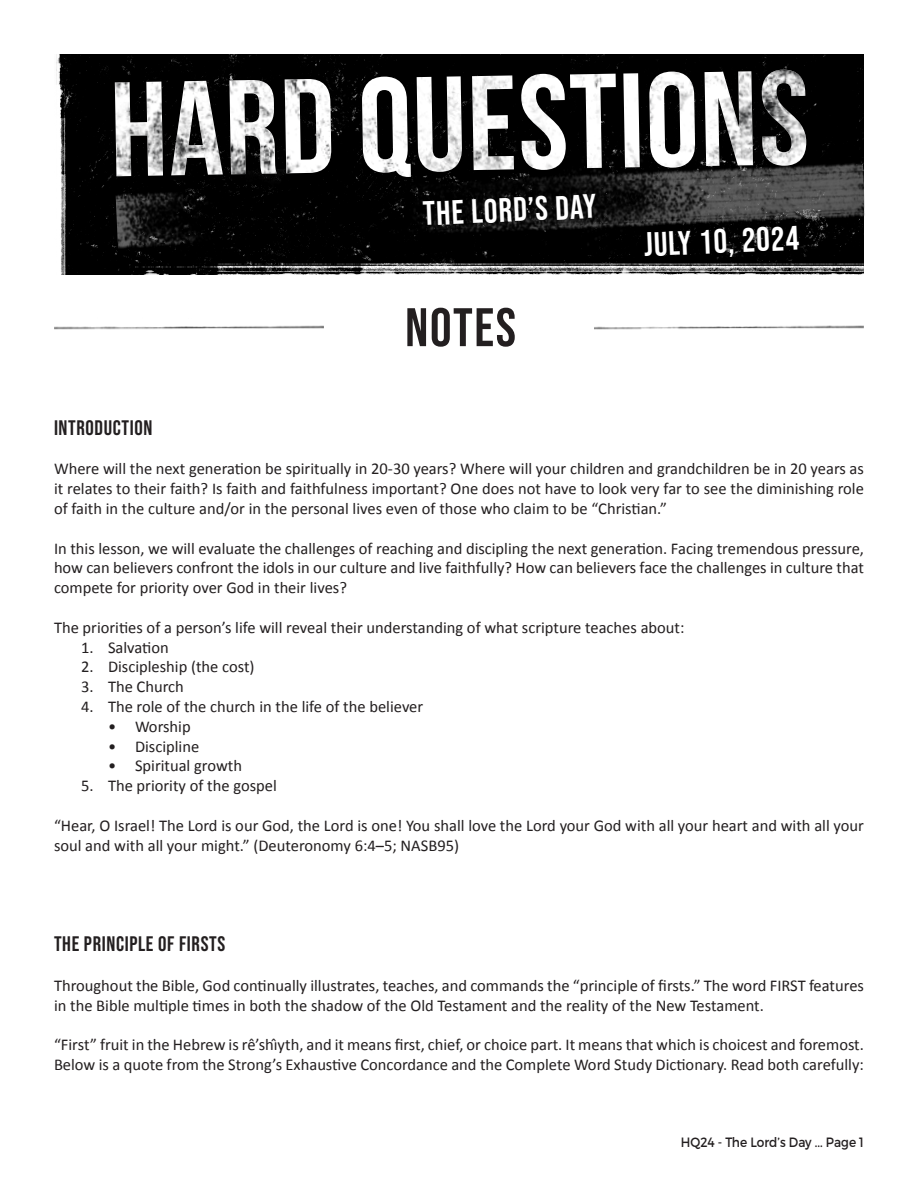
<style>
.page{position:relative;width:918px;height:1188px;background:#fff}
.page>*{position:absolute;margin:0;border:0;box-sizing:border-box;transform-origin:0 0}
.t1{font:54.15px "Bebas Neue";letter-spacing:.03em;color:#231f20}
.t2{font:33.9px "Bebas Neue";color:#fff}
.t3{font:21px "Bebas Neue";letter-spacing:.03em;color:#231f20}
.t4{font:16.5px/19.8px "Calibri";color:#231f20}
.t5{font:13.5px "Montserrat";color:#231f20;scale:.9 1}
</style>
<div class="page">
<div style="left:78px;top:54px;width:786px;height:206px;background:#000"></div>
<img style="left:115px;top:70px;width:692px;height:74px">
<img style="left:594px;top:325px;width:270px;height:5px">
<img style="left:54px;top:325px;width:270px;height:5px">
<img style="left:56px;top:54px;width:22px;height:206px">
<img style="left:61px;top:260px;width:54px;height:15px">
<img style="left:115px;top:144px;width:750px;height:131px">
<p class="t2" style="left:422px;top:195px;width:175px;rotate:-3deg">THE LORD’S DAY</p>
<p class="t1" style="left:405px;top:297px;width:112px">NOTES</p>
<p class="t2" style="left:643px;top:226px;width:157px;rotate:-3deg">JULY 10, 2024</p>
<p class="t3" style="left:54px;top:416px;width:100px">INTRODUCTION</p>
<p class="t4" style="left:54px;top:458px;width:812px;text-align:justify">Where will the next generation be spiritually in 20-30 years? Where will your children and grandchildren be in 20 years as it relates to their faith? Is faith and faithfulness important? One does not have to look very far to see the diminishing role of faith in the culture and/or in the personal lives even of those who claim to be “Christian.”</p>
<p class="t4" style="left:54px;top:537px;width:812px;text-align:justify">In this lesson, we will evaluate the challenges of reaching and discipling the next generation. Facing tremendous pressure, how can believers confront the idols in our culture and live faithfully? How can believers face the challenges in culture that compete for priority over God in their lives?</p>
<p class="t4" style="left:54px;top:617px;width:632px">The priorities of a person’s life will reveal their understanding of what scripture teaches about:</p>
<p class="t4" style="left:81px;top:636px;width:89px">1. Salvation</p>
<p class="t4" style="left:81px;top:656px;width:175px">2. Discipleship (the cost)</p>
<p class="t4" style="left:81px;top:676px;width:104px">3. The Church</p>
<p class="t4" style="left:81px;top:696px;width:344px">4. The role of the church in the life of the believer</p>
<p class="t4" style="left:108px;top:716px;width:84px">• Worship</p>
<p class="t4" style="left:108px;top:735px;width:93px">• Discipline</p>
<p class="t4" style="left:108px;top:755px;width:136px">• Spiritual growth</p>
<p class="t4" style="left:81px;top:775px;width:197px">5. The priority of the gospel</p>
<p class="t4" style="left:54px;top:815px;width:811px">“Hear, O Israel! The Lord is our God, the Lord is one! You shall love the Lord your God with all your heart and with all your soul and with all your might.” (Deuteronomy 6:4–5; NASB95)</p>
<p class="t3" style="left:54px;top:932px;width:173px">THE PRINCIPLE OF FIRSTS</p>
<p class="t4" style="left:54px;top:975px;width:812px">Throughout the Bible, God continually illustrates, teaches, and commands the “principle of firsts.” The word FIRST features in the Bible multiple times in both the shadow of the Old Testament and the reality of the New Testament.</p>
<p class="t4" style="left:54px;top:1034px;width:811px">“First” fruit in the Hebrew is rê’shı̂yth, and it means first, chief, or choice part. It means that which is choicest and foremost.<br>Below is a quote from the Strong’s Exhaustive Concordance and the Complete Word Study Dictionary. Read both carefully:</p>
<p class="t5" style="left:681px;top:1134px;width:205px">HQ24 - The Lord’s Day ... Page 1</p>
</div>
